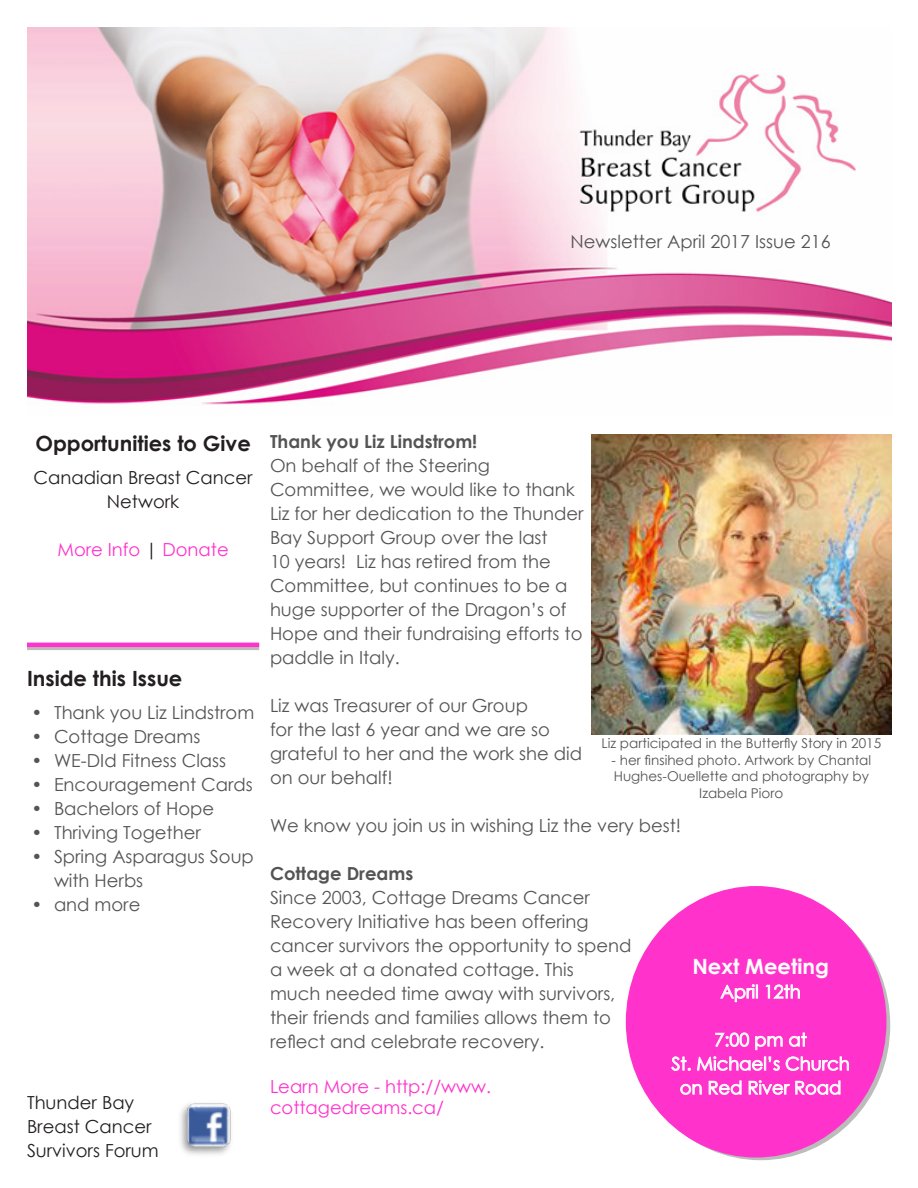
<style>
.page{position:relative;width:918px;height:1188px;background:#fff}
.page>*{position:absolute;margin:0;border:0;box-sizing:border-box;transform-origin:0 0}
.TBBCSG_title{font:700 21px "Century Gothic";color:#231f20}
.TBBCSG_Meeting{font:700 21px "Century Gothic";color:#fff}
.TBBCSG_article{font:18px/24px "Century Gothic";color:#555455}
.t1{font:18px/24px "Century Gothic";color:#231f20;text-align:center}
.TBBCSG_article-2{font:18px/21px "Century Gothic";color:#f3c}
.TBBCSG_Meeting-2{font:18px/24px "Century Gothic";color:#fff;text-align:center}
.TBBCSG_article_title{font:700 18px "Century Gothic";color:#555455}
.pictures{font:13.5px/16.5px "Century Gothic";color:#555455;text-align:center}
.s1{color:#231f20}
</style>
<div class="page">
<img style="left:27px;top:27px;width:864px;height:378px">
<svg style="left:27px;top:647px;width:232px;height:3px"></svg>
<hr style="left:27px;top:643px;width:232px;height:4px;background:#f3c">
<div style="left:627px;top:887px;width:259px;height:270px;background:#f3c;border-radius:50%"></div>
<svg style="left:720px;top:984px;width:38px;height:18px"></svg>
<svg style="left:766px;top:985px;width:34px;height:14px"></svg>
<svg style="left:715px;top:1033px;width:34px;height:14px"></svg>
<svg style="left:755px;top:1036px;width:28px;height:14px"></svg>
<svg style="left:789px;top:1033px;width:18px;height:14px"></svg>
<svg style="left:671px;top:1057px;width:20px;height:14px"></svg>
<svg style="left:697px;top:1056px;width:83px;height:15px"></svg>
<svg style="left:786px;top:1057px;width:63px;height:14px"></svg>
<svg style="left:680px;top:1084px;width:22px;height:11px"></svg>
<svg style="left:709px;top:1081px;width:32px;height:14px"></svg>
<svg style="left:749px;top:1080px;width:91px;height:15px"></svg>
<img style="left:180px;top:1102px;width:51px;height:53px">
<img style="left:591px;top:435px;width:300px;height:300px">
<p class="TBBCSG_article" style="left:571px;top:229px;width:262px">Newsletter April 2017 Issue 216</p>
<p class="TBBCSG_title" style="left:35px;top:428px;width:217px">Opportunities to Give</p>
<p class="t1" style="left:34px;top:466px;width:220px">Canadian Breast Cancer<br>Network</p>
<p class="TBBCSG_article-2" style="left:57px;top:539px;width:173px">More Info <span class="s1">|</span> Donate</p>
<p class="TBBCSG_title" style="left:27px;top:662px;width:157px">Inside this Issue</p>
<p class="TBBCSG_article" style="left:32px;top:700px;width:224px">• Thank you Liz Lindstrom</p>
<p class="TBBCSG_article" style="left:32px;top:724px;width:170px">• Cottage Dreams</p>
<p class="TBBCSG_article" style="left:32px;top:748px;width:196px">• WE-DId Fitness Class</p>
<p class="TBBCSG_article" style="left:32px;top:772px;width:223px">• Encouragement Cards</p>
<p class="TBBCSG_article" style="left:32px;top:796px;width:184px">• Bachelors of Hope</p>
<p class="TBBCSG_article" style="left:32px;top:820px;width:171px">• Thriving Together</p>
<p class="TBBCSG_article" style="left:54px;top:844px;width:201px;text-indent:-22px">• Spring Asparagus Soup with Herbs</p>
<p class="TBBCSG_article" style="left:32px;top:892px;width:110px">• and more</p>
<p class="t1" style="left:27px;top:1090px;width:109px">Thunder Bay</p>
<p class="t1" style="left:27px;top:1114px;width:126px">Breast Cancer</p>
<p class="t1" style="left:27px;top:1138px;width:133px">Survivors Forum</p>
<p class="TBBCSG_article_title" style="left:270px;top:428px;width:209px">Thank you Liz Lindstrom!</p>
<p class="TBBCSG_article" style="left:270px;top:453px;width:315px">On behalf of the Steering<br>Committee, we would like to thank<br>Liz for her dedication to the Thunder<br>Bay Support Group over the last<br>10 years! Liz has retired from the<br>Committee, but continues to be a huge supporter of the Dragon’s of<br>Hope and their fundraising efforts to paddle in Italy.</p>
<p class="TBBCSG_article" style="left:270px;top:693px;width:314px">Liz was Treasurer of our Group<br>for the last 6 year and we are so grateful to her and the work she did on our behalf!</p>
<p class="TBBCSG_article" style="left:270px;top:813px;width:413px">We know you join us in wishing Liz the very best!</p>
<p class="TBBCSG_article_title" style="left:270px;top:860px;width:145px">Cottage Dreams</p>
<p class="TBBCSG_article" style="left:270px;top:885px;width:363px">Since 2003, Cottage Dreams Cancer Recovery Initiative has been offering cancer survivors the opportunity to spend a week at a donated cottage. This<br>much needed time away with survivors, their friends and families allows them to reflect and celebrate recovery.</p>
<p class="TBBCSG_article-2" style="left:270px;top:1076px;width:223px">Learn More - http://www. cottagedreams.ca/</p>
<p class="pictures" style="left:602px;top:735px;width:281px">Liz participated in the Butterfly Story in 2015</p>
<p class="pictures" style="left:612px;top:751px;width:261px">- her finsihed photo. Artwork by Chantal<br>Hughes-Ouellette and photography by<br>Izabela Pioro</p>
<p class="TBBCSG_Meeting" style="left:692px;top:951px;width:138px">Next Meeting</p>
<p class="TBBCSG_Meeting-2" style="left:721px;top:979px;width:82px">April 12th</p>
<p class="TBBCSG_Meeting-2" style="left:714px;top:1027px;width:94px">7:00 pm at</p>
<p class="TBBCSG_Meeting-2" style="left:672px;top:1051px;width:180px">St. Michael’s Church on Red River Road</p>
</div>
